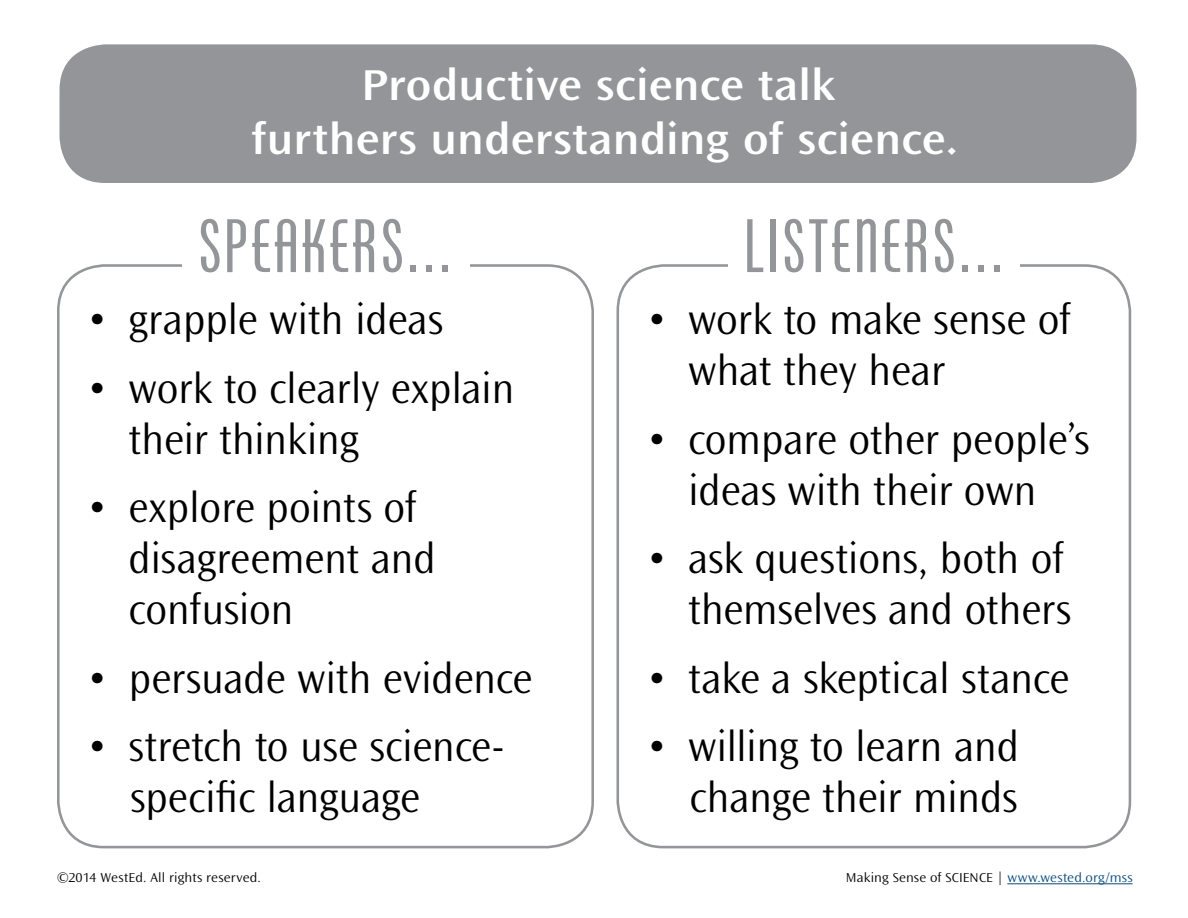
<style>
.page{position:relative;width:1188px;height:918px;background:#fff}
.page>*{position:absolute;margin:0;border:0;box-sizing:border-box;transform-origin:0 0}
.Chart_Name{font:70.65px "Cg Phenix American";letter-spacing:.02em;color:#939598;scale:1.11 1}
.Chart_Name-2{font:700 45px/54px "Ocean Sans";letter-spacing:.005em;color:#fff;text-align:center}
.Normal__Tabs_lvl_2{font:100 43.5px/51.2px "Ocean Sans";letter-spacing:-.01em;color:#000}
.t1{font:13.5px "Ocean Sans";letter-spacing:.015em;color:#000}
.s1{color:#0a4a79}
</style>
<div class="page">
<div style="left:57px;top:264px;width:537px;height:584px;border:3px solid #939598;border-radius:46px"></div>
<div style="left:617px;top:264px;width:514px;height:584px;border:3px solid #939598;border-radius:46px"></div>
<div style="left:182px;top:186px;width:287px;height:106px;background:#fff"></div>
<div style="left:728px;top:186px;width:292px;height:106px;background:#fff"></div>
<div style="left:60px;top:44px;width:1077px;height:139px;background:#939598;border-radius:46px"></div>
<hr style="left:1007px;top:883px;width:125px;height:1px;background:#0a4a79">
<p class="Chart_Name-2" style="left:252px;top:59px;width:708px">Productive science talk<br>furthers understanding of science.</p>
<p class="Chart_Name" style="left:197px;top:204px;width:232px">SPEAKERS...</p>
<p class="Chart_Name" style="left:743px;top:204px;width:236px">LISTENERS...</p>
<p class="Normal__Tabs_lvl_2" style="left:87px;top:295px;width:358px">• grapple with ideas</p>
<p class="Normal__Tabs_lvl_2" style="left:129px;top:363px;width:387px;text-indent:-42px">• work to clearly explain their thinking</p>
<p class="Normal__Tabs_lvl_2" style="left:129px;top:483px;width:309px;text-indent:-42px">• explore points of disagreement and confusion</p>
<p class="Normal__Tabs_lvl_2" style="left:87px;top:653px;width:447px">• persuade with evidence</p>
<p class="Normal__Tabs_lvl_2" style="left:130px;top:722px;width:376px;text-indent:-44px">• stretch to use science&shy;specific language</p>
<p class="Normal__Tabs_lvl_2" style="left:688px;top:295px;width:385px;text-indent:-42px">• work to make sense of what they hear</p>
<p class="Normal__Tabs_lvl_2" style="left:646px;top:414px;width:445px;text-align:center">• compare other people’s ideas with their own</p>
<p class="Normal__Tabs_lvl_2" style="left:646px;top:534px;width:427px;text-align:right">• ask questions, both of themselves and others</p>
<p class="Normal__Tabs_lvl_2" style="left:646px;top:653px;width:425px">• take a skeptical stance</p>
<p class="Normal__Tabs_lvl_2" style="left:646px;top:722px;width:375px;text-align:right">• willing to learn and change their minds</p>
<p class="t1" style="left:57px;top:870px;width:205px">©2014 WestEd. All rights reserved.</p>
<p class="t1" style="left:846px;top:870px;width:288px">Making Sense of SCIENCE | <span class="s1">www.wested.org/mss</span></p>
</div>
